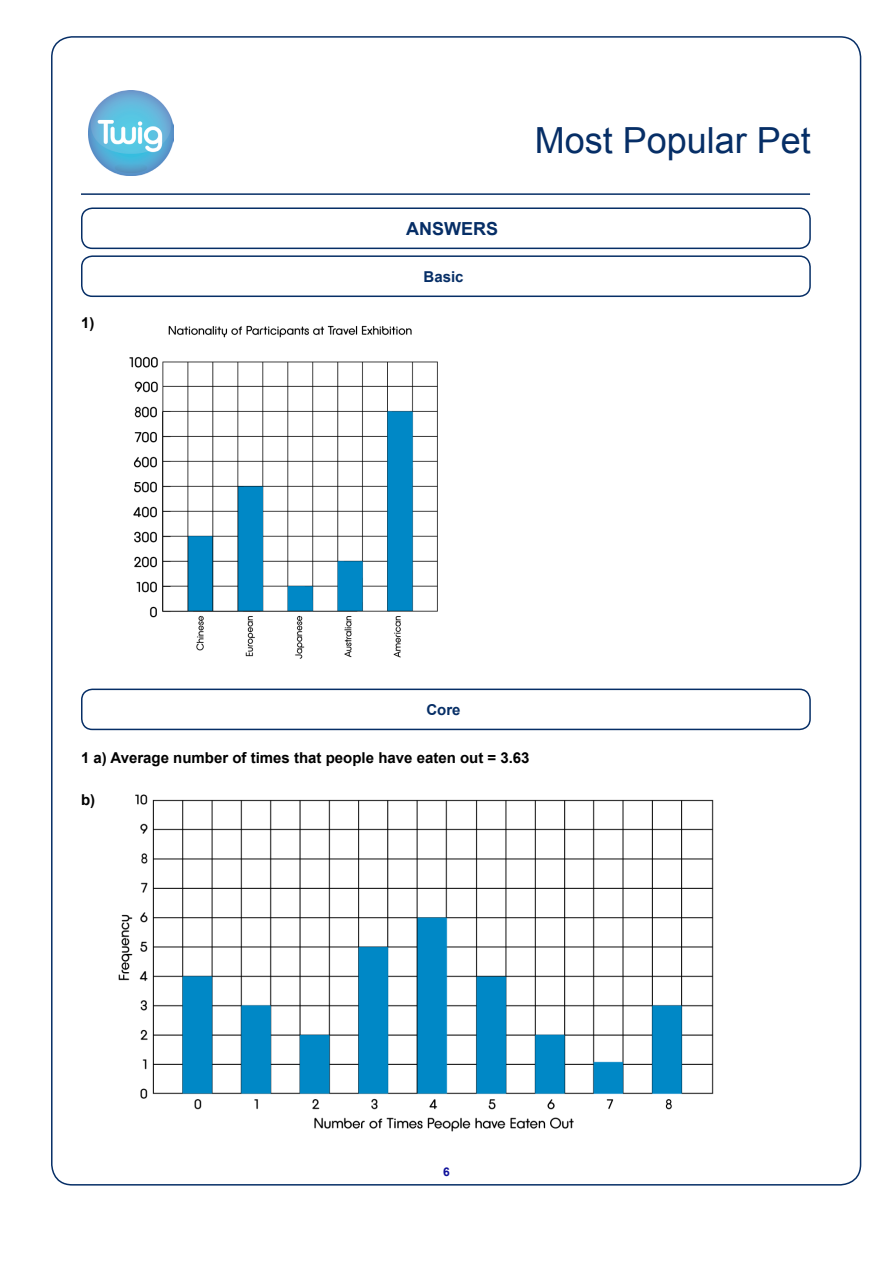
<style>
.page{position:relative;width:893px;height:1263px;background:#fff}
.page>*{position:absolute;margin:0;border:0;box-sizing:border-box;transform-origin:0 0}
.t1{font:36px "Arial";color:#062e66}
.t2{font:700 18px "Arial";color:#062e66}
.t3{font:700 15px "Arial";color:#000}
.t4{font:700 15px "Arial";color:#062e66}
.t5{font:700 12px "Arial";color:#0e109a}
</style>
<div class="page">
<hr style="left:81px;top:193px;width:729px;height:2px;background:#062e66">
<div style="left:81px;top:207px;width:730px;height:42px;border:2px solid #062e66;border-radius:11px"></div>
<img style="left:88px;top:90px;width:86px;height:86px">
<div style="left:81px;top:255px;width:730px;height:42px;border:2px solid #062e66;border-radius:11px"></div>
<div style="left:81px;top:689px;width:730px;height:41px;border:2px solid #062e66;border-radius:11px"></div>
<img style="left:129px;top:325px;width:309px;height:334px">
<img style="left:118px;top:794px;width:596px;height:338px">
<p class="t3" style="left:81px;top:313px;width:15px">1)</p>
<p class="t2" style="left:406px;top:217px;width:93px">ANSWERS</p>
<p class="t4" style="left:423px;top:267px;width:42px">Basic</p>
<h1 class="t1" style="left:535px;top:117px;width:278px">Most Popular Pet</h1>
<p class="t4" style="left:426px;top:700px;width:36px">Core</p>
<p class="t3" style="left:81px;top:748px;width:450px">1 a) Average number of times that people have eaten out = 3.63</p>
<p class="t3" style="left:81px;top:790px;width:16px">b)</p>
<p class="t5" style="left:443px;top:1164px;width:8px">6</p>
</div>
